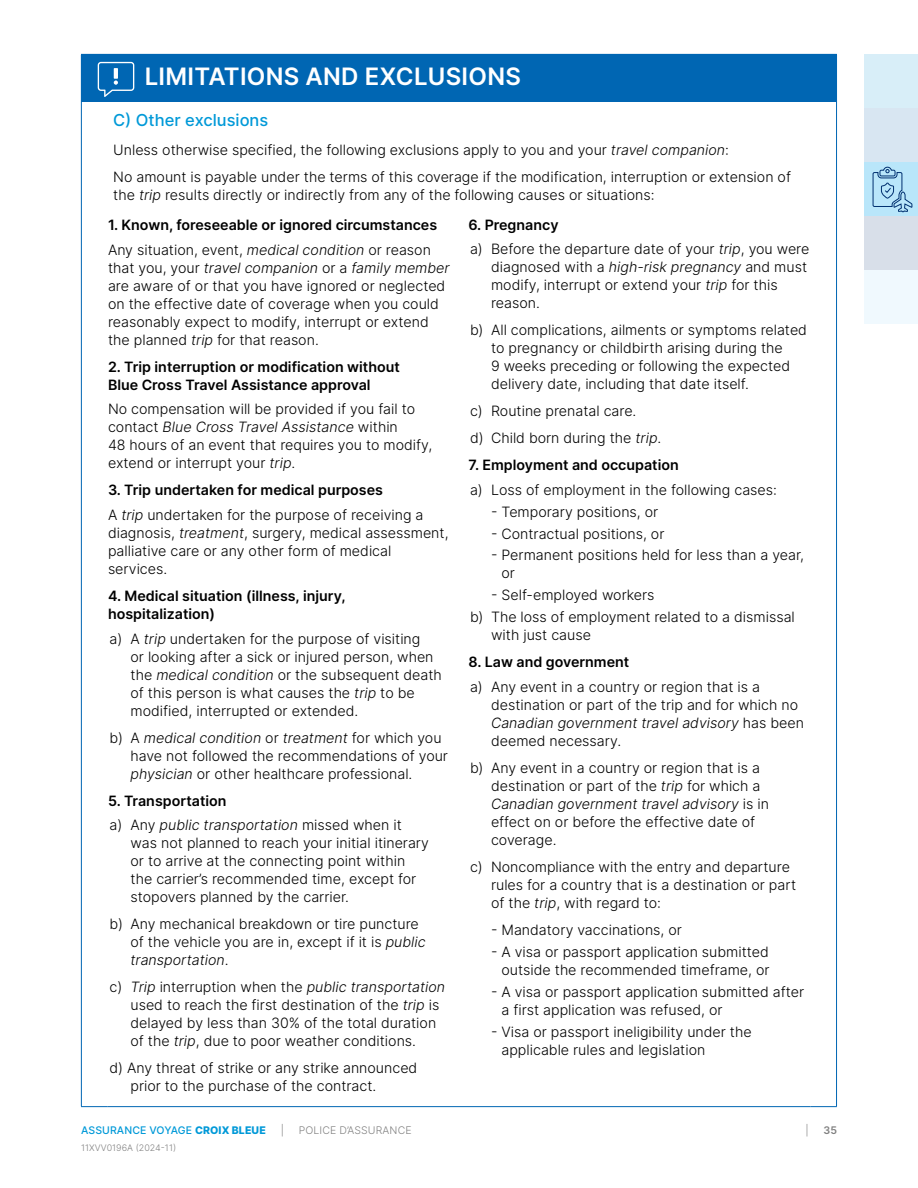
<style>
.page{position:relative;width:918px;height:1188px;background:#fff}
.page>*{position:absolute;margin:0;border:0;box-sizing:border-box;transform-origin:0 0}
.t1{font:600 24px "Inter";letter-spacing:.01em;color:#fff}
.t2{font:500 16.5px "Inter";color:#0099d8}
.t3{font:300 14.25px/18px "Inter";color:#000}
.t4{font:600 14.25px/18px "Inter";color:#000}
.t5{font:italic 300 14.25px/24.8px "Inter";color:#000}
.t6{font:500 10.5px "Inter";letter-spacing:.01em;color:#0099d8}
.t7{font:300 10.5px "Inter";letter-spacing:.01em;color:#808080}
.t8{font:600 10.5px "Inter";color:#808080}
.t9{font:300 9px "Inter";color:#808080}
.s1{font-style:italic}
.s2{font-weight:300}
.s3{font-weight:300;font-style:italic}
.s4{font-weight:600}
.s5{font-weight:600;font-style:normal}
.s6{font-style:normal}
.s7{font-weight:800}
</style>
<div class="page">
<div style="left:864px;top:162px;width:54px;height:54px;background:#b9e6fa"></div>
<svg style="left:872px;top:166px;width:41px;height:47px"></svg>
<div style="left:864px;top:54px;width:54px;height:54px;background:#d8eef8"></div>
<div style="left:864px;top:108px;width:54px;height:54px;background:#d8e6f2"></div>
<div style="left:864px;top:216px;width:54px;height:54px;background:#d8dfe9"></div>
<div style="left:864px;top:270px;width:54px;height:54px;background:#f0f9fe"></div>
<div style="left:81px;top:54px;width:756px;height:47px;background:#0066b3"></div>
<hr style="left:81px;top:101px;width:1px;height:34px;background:#0066b3">
<hr style="left:836px;top:101px;width:1px;height:34px;background:#0066b3">
<hr style="left:81px;top:135px;width:1px;height:81px;background:#0066b3">
<hr style="left:836px;top:135px;width:1px;height:81px;background:#0066b3">
<hr style="left:81px;top:216px;width:1px;height:890px;background:#0066b3">
<svg style="left:81px;top:1106px;width:26px;height:1px"></svg>
<hr style="left:107px;top:1106px;width:704px;height:1px;background:#0066b3">
<hr style="left:836px;top:216px;width:1px;height:890px;background:#0066b3">
<svg style="left:811px;top:1106px;width:26px;height:1px"></svg>
<svg style="left:98px;top:62px;width:36px;height:35px"></svg>
<svg style="left:114px;top:68px;width:4px;height:11px"></svg>
<h1 class="t1" style="left:145px;top:58px;width:378px">LIMITATIONS AND EXCLUSIONS</h1>
<p class="t2" style="left:113px;top:108px;width:157px">C) Other exclusions</p>
<p class="t3" style="left:113px;top:136px;width:679px;line-height:27px">Unless otherwise specified, the following exclusions apply to you and your <span class="s1">travel companion</span>:<br>No amount is payable under the terms of this coverage if the modification, interruption or extension of</p>
<p class="t3" style="left:113px;top:185px;width:543px">the <span class="s1">trip</span> results directly or indirectly from any of the following causes or situations:</p>
<p class="t4" style="left:108px;top:212px;width:331px;line-height:24.8px">1. Known, foreseeable or ignored circumstances<br><span class="s2">Any situation, event,</span> <span class="s3">medical condition</span> <span class="s2">or reason</span></p>
<p class="t3" style="left:108px;top:258px;width:343px">that you, your <span class="s1">travel companion</span> or a <span class="s1">family member </span>are aware of or that you have ignored or neglected on the effective date of coverage when you could reasonably expect to modify, interrupt or extend the planned <span class="s1">trip</span> for that reason.</p>
<p class="t4" style="left:108px;top:357px;width:293px">2. Trip interruption or modification without<br>Blue Cross Travel Assistance approval</p>
<p class="t3" style="left:108px;top:400px;width:326px">No compensation will be provided if you fail to contact <span class="s1">Blue Cross Travel Assistance</span> within<br>48 hours of an event that requires you to modify, extend or interrupt your <span class="s1">trip</span>.</p>
<p class="t3" style="left:108px;top:478px;width:317px;line-height:24.8px"><span class="s4">3. Trip undertaken for medical purposes<br></span>A <span class="s1">trip</span> undertaken for the purpose of receiving a</p>
<p class="t3" style="left:108px;top:524px;width:342px">diagnosis, <span class="s1">treatment</span>, surgery, medical assessment, palliative care or any other form of medical services.</p>
<p class="t4" style="left:108px;top:586px;width:239px">4. Medical situation (illness, injury, hospitalization)</p>
<p class="t3" style="left:131px;top:629px;width:313px;text-indent:-21px">a) A <span class="s1">trip</span> undertaken for the purpose of visiting<br>or looking after a sick or injured person, when the <span class="s1">medical condition</span> or the subsequent death of this person is what causes the <span class="s1">trip</span> to be modified, interrupted or extended.</p>
<p class="t3" style="left:131px;top:728px;width:319px;text-indent:-21px">b) A <span class="s1">medical condition</span> or <span class="s1">treatment</span> for which you have not followed the recommendations of your <span class="s1">physician</span> or other healthcare professional.</p>
<p class="t5" style="left:108px;top:788px;width:295px"><span class="s5">5. Transportation<br></span><span class="s6">a) Any</span> public transportation <span class="s6">missed when it</span></p>
<p class="t3" style="left:131px;top:834px;width:300px">was not planned to reach your initial itinerary or to arrive at the connecting point within the carrier’s recommended time, except for stopovers planned by the carrier.</p>
<p class="t3" style="left:131px;top:915px;width:297px;text-indent:-21px">b) Any mechanical breakdown or tire puncture of the vehicle you are in, except if it is <span class="s1">public transportation</span>.</p>
<p class="t3" style="left:131px;top:978px;width:316px;text-indent:-21px">c) <span class="s1">Trip</span> interruption when the <span class="s1">public transportation </span>used to reach the first destination of the <span class="s1">trip</span> is delayed by less than 30% of the total duration of the <span class="s1">trip</span>, due to poor weather conditions.</p>
<p class="t3" style="left:131px;top:1059px;width:288px;text-indent:-21px">d) Any threat of strike or any strike announced prior to the purchase of the contract.</p>
<p class="t3" style="left:469px;top:212px;width:342px;line-height:24.8px"><span class="s4">6. Pregnancy<br></span>a) Before the departure date of your <span class="s1">trip</span>, you were</p>
<p class="t3" style="left:491px;top:258px;width:318px">diagnosed with a <span class="s1">high-risk pregnancy</span> and must modify, interrupt or extend your <span class="s1">trip</span> for this reason.</p>
<p class="t3" style="left:491px;top:321px;width:317px;text-indent:-21px">b) All complications, ailments or symptoms related to pregnancy or childbirth arising during the<br>9 weeks preceding or following the expected delivery date, including that date itself.</p>
<p class="t3" style="left:470px;top:398px;width:193px;line-height:27px">c) Routine prenatal care.<br>d) Child born during the <span class="s1">trip</span>.</p>
<p class="t4" style="left:469px;top:456px;width:212px">7. Employment and occupation</p>
<p class="t3" style="left:470px;top:481px;width:308px">a) Loss of employment in the following cases:</p>
<p class="t3" style="left:491px;top:502px;width:169px">- Temporary positions, or</p>
<p class="t3" style="left:491px;top:524px;width:175px">- Contractual positions, or</p>
<p class="t3" style="left:502px;top:546px;width:304px;text-indent:-10px">- Permanent positions held for less than a year, or</p>
<p class="t3" style="left:470px;top:584px;width:326px;line-height:21.9px;text-indent:21px">- Self-employed workers<br>b) The loss of employment related to a dismissal</p>
<p class="t3" style="left:491px;top:626px;width:101px">with just cause</p>
<p class="t4" style="left:469px;top:653px;width:162px">8. Law and government</p>
<p class="t3" style="left:491px;top:678px;width:314px;text-indent:-21px">a) Any event in a country or region that is a destination or part of the trip and for which no <span class="s1">Canadian government travel advisory</span> has been deemed necessary.</p>
<p class="t3" style="left:491px;top:759px;width:280px;text-indent:-21px">b) Any event in a country or region that is a destination or part of the <span class="s1">trip</span> for which a <span class="s1">Canadian government travel advisory</span> is in effect on or before the effective date of coverage.</p>
<p class="t3" style="left:491px;top:858px;width:307px;text-indent:-21px">c) Noncompliance with the entry and departure rules for a country that is a destination or part of the <span class="s1">trip</span>, with regard to:</p>
<p class="t3" style="left:491px;top:921px;width:192px">- Mandatory vaccinations, or</p>
<p class="t3" style="left:491px;top:943px;width:280px;text-align:right">- A visa or passport application submitted outside the recommended timeframe, or</p>
<p class="t3" style="left:502px;top:982px;width:304px;text-indent:-10px">- A visa or passport application submitted after a first application was refused, or</p>
<p class="t3" style="left:502px;top:1022px;width:252px;text-indent:-10px">- Visa or passport ineligibility under the applicable rules and legislation</p>
<p class="t6" style="left:81px;top:1122px;width:186px">ASSURANCE VOYAGE <span class="s7">CROIX BLEUE</span></p>
<p class="t7" style="left:281px;top:1123px;width:5px">|</p>
<p class="t7" style="left:299px;top:1123px;width:114px">POLICE D’ASSURANCE</p>
<p class="t7" style="left:806px;top:1123px;width:5px">|</p>
<p class="t8" style="left:824px;top:1122px;width:15px">35</p>
<p class="t9" style="left:81px;top:1142px;width:97px">11XVV0196A (2024-11)</p>
</div>
